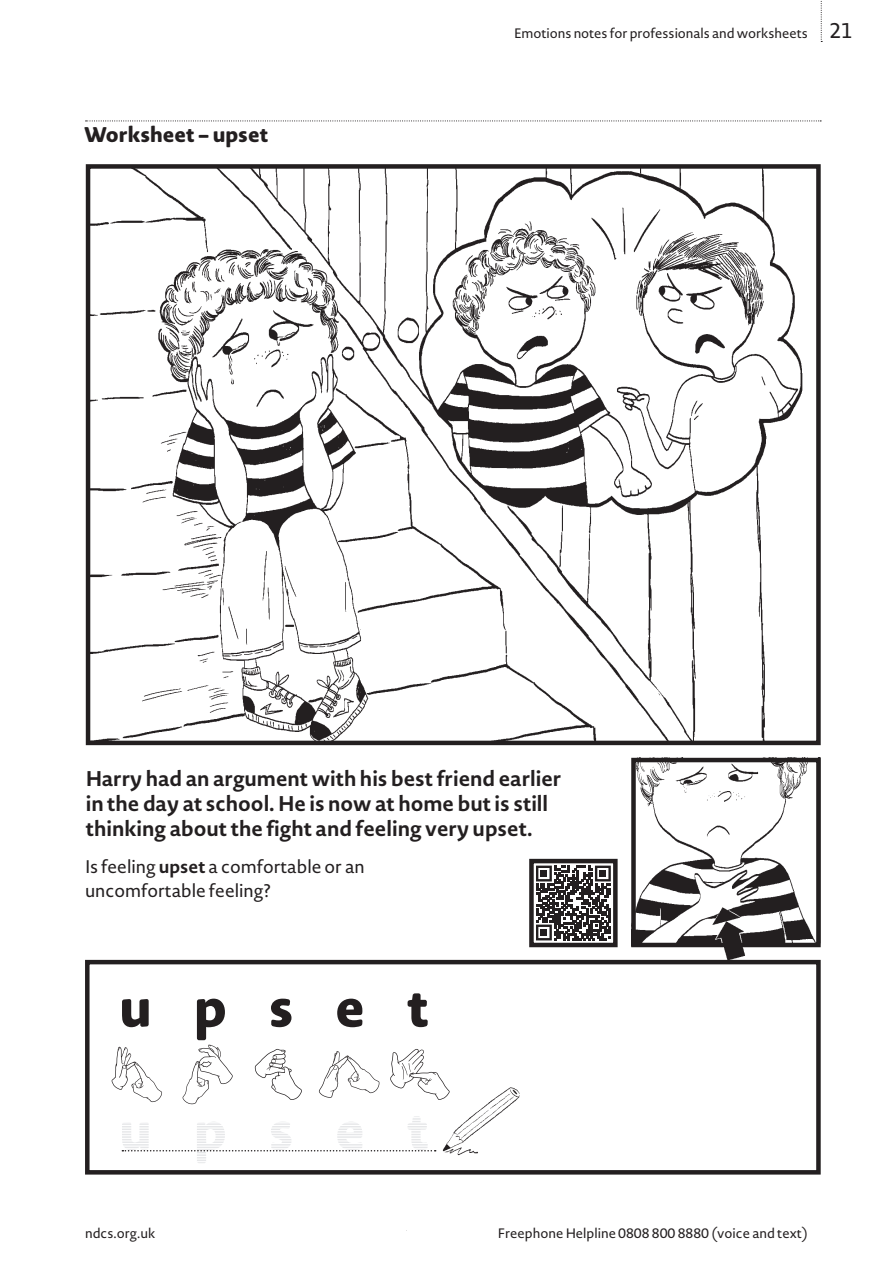
<style>
.page{position:relative;width:893px;height:1263px;background:#fff}
.page>*{position:absolute;margin:0;border:0;box-sizing:border-box;transform-origin:0 0}
.t1{font:800 54px "Novel Sans Rd Pro";letter-spacing:.77em;color:#e6e7e9}
.t2{font:800 54px "Novel Sans Rd Pro";letter-spacing:.77em;color:#231f20}
.t3{font:700 21px/24.8px "Novel Sans Pro";color:#231f20}
.t4{font:800 21px "Novel Sans Rd Pro";color:#231f20}
.t5{font:21px "Novel Sans Pro";color:#231f20}
.t6{font:18px/24px "Novel Sans Pro";color:#231f20}
.t7{font:13.5px "Novel Sans Pro";letter-spacing:-.005em;color:#231f20}
.s1{font-weight:700}
</style>
<div class="page">
<img style="left:91px;top:169px;width:712px;height:571px">
<div style="left:86px;top:164px;width:735px;height:581px;border:4px solid #231f20"></div>
<img style="left:631px;top:763px;width:190px;height:197px">
<svg style="left:86px;top:120px;width:735px;height:1px"></svg>
<div style="left:631px;top:758px;width:190px;height:189px;border:4px solid #231f20"></div>
<img style="left:406px;top:1087px;width:116px;height:88px">
<svg style="left:122px;top:1150px;width:314px;height:1px"></svg>
<div style="left:85px;top:960px;width:736px;height:214px;border:4px solid #231f20"></div>
<svg style="left:112px;top:1047px;width:50px;height:55px"></svg>
<svg style="left:183px;top:1045px;width:50px;height:59px"></svg>
<svg style="left:255px;top:1049px;width:47px;height:51px"></svg>
<svg style="left:319px;top:1051px;width:60px;height:47px"></svg>
<svg style="left:390px;top:1049px;width:60px;height:51px"></svg>
<svg style="left:536px;top:865px;width:75px;height:76px"></svg>
<svg style="left:536px;top:866px;width:75px;height:74px"></svg>
<div style="left:540px;top:870px;width:7px;height:7px;background:#231f20"></div>
<div style="left:599px;top:870px;width:7px;height:7px;background:#231f20"></div>
<div style="left:540px;top:929px;width:7px;height:7px;background:#231f20"></div>
<div style="left:529px;top:859px;width:89px;height:88px;border:4px solid #231f20"></div>
<svg style="left:821px;top:1px;width:1px;height:41px"></svg>
<p class="t4" style="left:84px;top:119px;width:186px">Worksheet – upset</p>
<p class="t7" style="left:514px;top:24px;width:295px">Emotions notes for professionals and worksheets</p>
<p class="t5" style="left:829px;top:16px;width:25px">21</p>
<p class="t3" style="left:86px;top:766px;width:477px">Harry had an argument with his best friend earlier in the day at school. He is now at home but is still thinking about the fight and feeling very upset.</p>
<p class="t6" style="left:85px;top:854px;width:281px">Is feeling <span class="s1">upset</span> a comfortable or an uncomfortable feeling?</p>
<h1 class="t2" style="left:119px;top:967px;width:312px">upset</h1>
<h1 class="t1" style="left:119px;top:1090px;width:312px">upset</h1>
<p class="t7" style="left:85px;top:1223px;width:72px">ndcs.org.uk</p>
<p class="t7" style="left:498px;top:1223px;width:311px">Freephone Helpline 0808 800 8880 (voice and text)</p>
</div>
